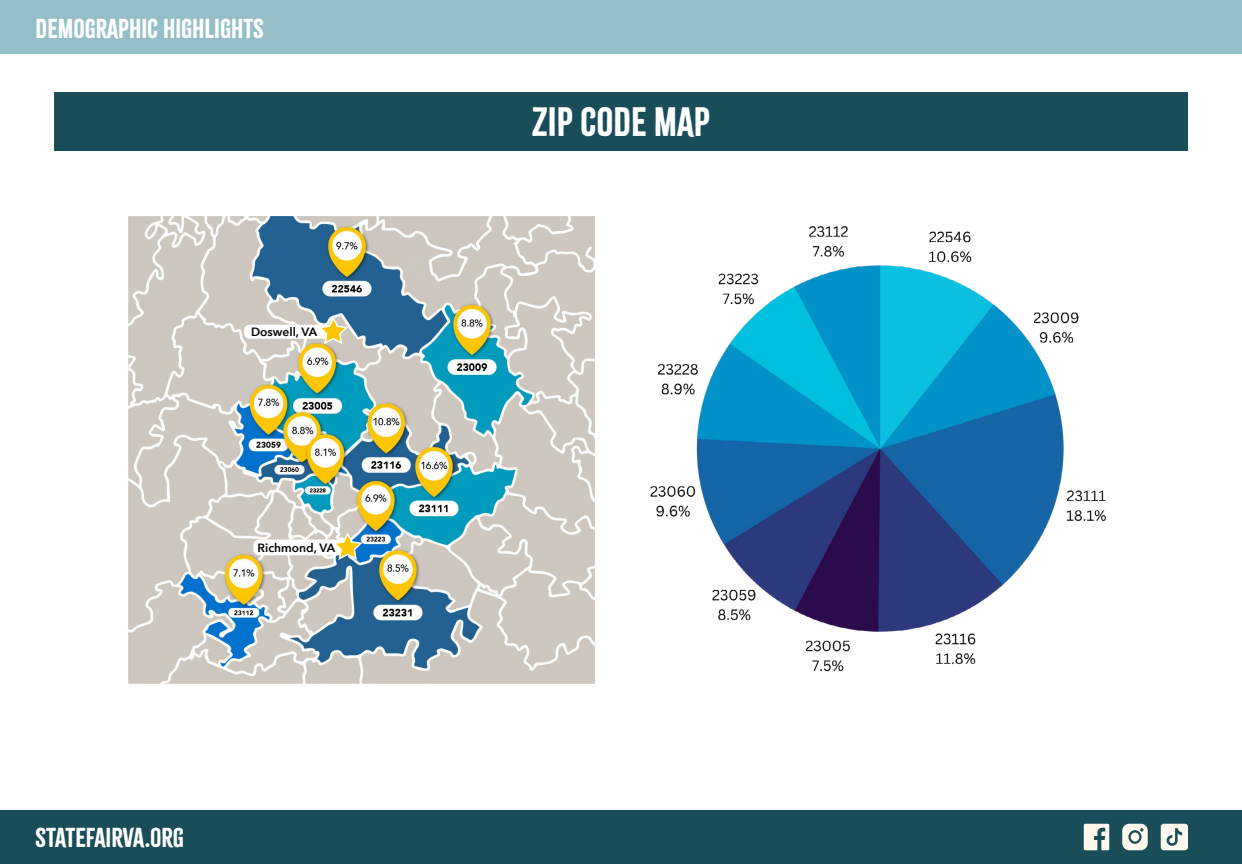
<style>
.page{position:relative;width:1242px;height:864px;background:#fff}
.page>*{position:absolute;margin:0;border:0;box-sizing:border-box;transform-origin:0 0}
.t1{font:36px "Citrus Gothic Solid";color:#fff}
.t2{font:24px "Citrus Gothic Solid";color:#fff}
.t3{font:600 12px "Avenir Next";color:#000}
</style>
<div class="page">
<div style="left:54px;top:92px;width:1134px;height:59px;background:#194d59"></div>
<img style="left:129px;top:217px;width:466px;height:466px">
<img style="left:650px;top:226px;width:456px;height:446px">
<div style="left:253px;top:540px;width:93px;height:15px;background:#fff;border-radius:5px"></div>
<svg style="left:331px;top:532px;width:33px;height:29px"></svg>
<div style="left:244px;top:325px;width:89px;height:14px;background:#fff;border-radius:5px"></div>
<svg style="left:317px;top:316px;width:33px;height:30px"></svg>
<div style="left:0;top:810px;width:1242px;height:54px;background:#194d59"></div>
<div style="left:0;top:0;width:1242px;height:54px;background:#94bfc9"></div>
<svg style="left:1084px;top:824px;width:25px;height:26px"></svg>
<svg style="left:1161px;top:824px;width:27px;height:26px"></svg>
<svg style="left:1122px;top:824px;width:26px;height:26px"></svg>
<p class="t2" style="left:36px;top:13px;width:229px">DEMOGRAPHIC HIGHLIGHTS</p>
<p class="t3" style="left:251px;top:322px;width:68px">Doswell, VA</p>
<p class="t3" style="left:258px;top:537px;width:79px">Richmond, VA</p>
<p class="t2" style="left:36px;top:822px;width:150px">STATEFAIRVA.ORG</p>
<h1 class="t1" style="left:532px;top:99px;width:180px">ZIP CODE MAP</h1>
</div>
